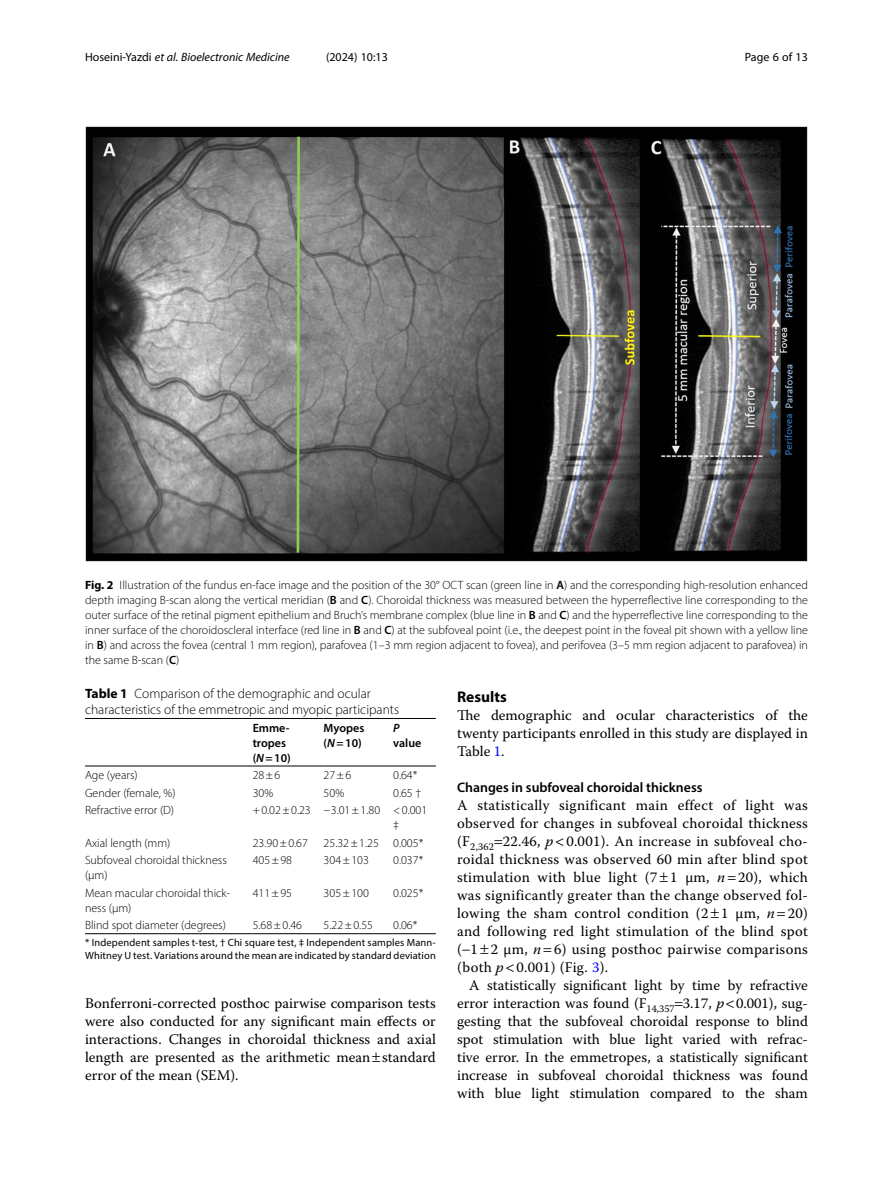
<style>
.page{position:relative;width:893px;height:1191px;background:#fff}
.page>*{position:absolute;margin:0;border:0;box-sizing:border-box;transform-origin:0 0}
.Head_1{font:700 15.45px "Myriad Pro";color:#000}
.Body_Text_Indent{font:14.7px/18px "Warnock Pro";color:#000;text-align:justify}
.Body_Text{font:14.7px/18px "Warnock Pro";letter-spacing:.01em;color:#000;text-align:justify}
.Head_2{font:600 13.8px "Myriad Pro";color:#000}
.Table_Caption{font:300 13.5px/16.5px "Myriad Pro";color:#000}
.Figure_Caption{font:300 12px/15px "Myriad Pro";color:#000;text-align:justify}
.Table_Body{font:300 12px/15px "Myriad Pro";color:#000}
.t1{font:italic 12px "Myriad Pro";color:#000}
.Table_Head{font:600 12px/15px "Myriad Pro";color:#000}
.t2{font:12px "Myriad Pro";color:#000}
.Table_Footnote{font:10.5px/12.8px "Myriad Pro";letter-spacing:.01em;color:#000}
.s1{font-style:normal}
.s2{font-weight:700}
.s3{font-weight:600}
.s4{font-style:italic}
.s5{color:#00f}
</style>
<div class="page">
<hr style="left:85px;top:765px;width:168px;height:1px;background:#000">
<hr style="left:253px;top:718px;width:71px;height:1px;background:#000">
<hr style="left:253px;top:765px;width:71px;height:1px;background:#000">
<hr style="left:324px;top:718px;width:69px;height:1px;background:#000">
<hr style="left:324px;top:765px;width:69px;height:1px;background:#000">
<hr style="left:393px;top:718px;width:43px;height:1px;background:#000">
<hr style="left:393px;top:765px;width:43px;height:1px;background:#000">
<hr style="left:253px;top:933px;width:71px;height:1px;background:#000">
<hr style="left:324px;top:933px;width:69px;height:1px;background:#000">
<hr style="left:393px;top:933px;width:43px;height:1px;background:#000">
<hr style="left:85px;top:933px;width:168px;height:1px;background:#000">
<hr style="left:85px;top:718px;width:168px;height:1px;background:#000">
<img style="left:85px;top:126px;width:723px;height:436px">
<p class="t1" style="left:85px;top:50px;width:206px"><span class="s1">Hoseini-Yazdi</span> et al. Bioelectronic Medicine</p>
<p class="t2" style="left:326px;top:50px;width:63px">(2024) 10:13</p>
<p class="t2" style="left:745px;top:50px;width:65px">Page 6 of 13</p>
<p class="Figure_Caption" style="left:85px;top:577px;width:724px"><span class="s2">Fig. 2</span> Illustration of the fundus en-face image and the position of the 30° OCT scan (green line in <span class="s3">A</span>) and the corresponding high-resolution enhanced depth imaging B-scan along the vertical meridian (<span class="s3">B</span> and <span class="s3">C</span>). Choroidal thickness was measured between the hyperreflective line corresponding to the outer surface of the retinal pigment epithelium and Bruch’s membrane complex (blue line in <span class="s3">B</span> and <span class="s3">C</span>) and the hyperreflective line corresponding to the inner surface of the choroidoscleral interface (red line in <span class="s3">B</span> and <span class="s3">C</span>) at the subfoveal point (i.e., the deepest point in the foveal pit shown with a yellow line in <span class="s3">B</span>) and across the fovea (central 1 mm region), parafovea (1–3 mm region adjacent to fovea), and perifovea (3–5 mm region adjacent to parafovea) in the same B-scan (<span class="s3">C</span>)</p>
<p class="Table_Caption" style="left:85px;top:685px;width:316px"><span class="s2">Table 1</span> Comparison of the demographic and ocular characteristics of the emmetropic and myopic participants</p>
<p class="Table_Head" style="left:253px;top:720px;width:40px">Emme&shy;tropes (<span class="s4">N</span>=10)</p>
<p class="Table_Head" style="left:324px;top:720px;width:42px">Myopes (<span class="s4">N</span>=10)</p>
<p class="Table_Head" style="left:393px;top:720px;width:30px"><span class="s4">P </span>value</p>
<p class="Table_Body" style="left:85px;top:767px;width:54px">Age (years)</p>
<p class="Table_Body" style="left:253px;top:767px;width:29px">28±6</p>
<p class="Table_Body" style="left:324px;top:767px;width:29px">27±6</p>
<p class="Table_Body" style="left:393px;top:767px;width:26px">0.64*</p>
<p class="Table_Body" style="left:85px;top:785px;width:92px">Gender (female, %)</p>
<p class="Table_Body" style="left:253px;top:785px;width:22px">30%</p>
<p class="Table_Body" style="left:324px;top:785px;width:22px">50%</p>
<p class="Table_Body" style="left:393px;top:785px;width:30px">0.65 †</p>
<p class="Table_Body" style="left:85px;top:802px;width:91px">Refractive error (D)</p>
<p class="Table_Body" style="left:253px;top:802px;width:60px">+0.02±0.23</p>
<p class="Table_Body" style="left:324px;top:802px;width:58px">−3.01±1.80</p>
<p class="Table_Body" style="left:393px;top:802px;width:36px">&lt;0.001 ‡</p>
<p class="Table_Body" style="left:85px;top:835px;width:87px">Axial length (mm)</p>
<p class="Table_Body" style="left:253px;top:835px;width:57px">23.90±0.67</p>
<p class="Table_Body" style="left:324px;top:835px;width:57px">25.32±1.25</p>
<p class="Table_Body" style="left:393px;top:835px;width:32px">0.005*</p>
<p class="Table_Body" style="left:85px;top:852px;width:143px">Subfoveal choroidal thickness (µm)</p>
<p class="Table_Body" style="left:253px;top:852px;width:41px">405±98</p>
<p class="Table_Body" style="left:324px;top:852px;width:47px">304±103</p>
<p class="Table_Body" style="left:393px;top:852px;width:32px">0.037*</p>
<p class="Table_Body" style="left:85px;top:885px;width:147px">Mean macular choroidal thick&shy;ness (µm)</p>
<p class="Table_Body" style="left:253px;top:885px;width:41px">411±95</p>
<p class="Table_Body" style="left:324px;top:885px;width:47px">305±100</p>
<p class="Table_Body" style="left:393px;top:885px;width:32px">0.025*</p>
<p class="Table_Body" style="left:85px;top:917px;width:142px">Blind spot diameter (degrees)</p>
<p class="Table_Body" style="left:253px;top:917px;width:51px">5.68±0.46</p>
<p class="Table_Body" style="left:324px;top:917px;width:51px">5.22±0.55</p>
<p class="Table_Body" style="left:393px;top:917px;width:26px">0.06*</p>
<p class="Table_Footnote" style="left:85px;top:935px;width:352px">* Independent samples t-test, † Chi square test, ‡ Independent samples Mann-<br>Whitney U test. Variations around the mean are indicated by standard deviation</p>
<p class="Body_Text_Indent" style="left:85px;top:994px;width:352px">Bonferroni-corrected posthoc pairwise comparison tests were also conducted for any significant main effects or interactions. Changes in choroidal thickness and axial length are presented as the arithmetic mean standard error of the mean (SEM).</p>
<p class="Head_1" style="left:457px;top:687px;width:51px">Results</p>
<p class="Body_Text" style="left:457px;top:706px;width:352px">The demographic and ocular characteristics of the twenty participants enrolled in this study are displayed in Table <span class="s5">1</span>.</p>
<p class="Head_2" style="left:457px;top:779px;width:247px">Changes in subfoveal choroidal thickness</p>
<p class="Body_Text" style="left:457px;top:796px;width:352px">A statistically significant main effect of light was observed for changes in subfoveal choroidal thickness (F<sub>2,362</sub> 22.46, <span class="s4">p</span> 0.001). An increase in subfoveal cho&shy;roidal thickness was observed 60 min after blind spot stimulation with blue light (7 1 μm, <span class="s4">n</span> 20), which was significantly greater than the change observed fol&shy;lowing the sham control condition (2 1 μm, <span class="s4">n</span> 20) and following red light stimulation of the blind spot (−1 2 μm, <span class="s4">n</span> 6) using posthoc pairwise comparisons (both <span class="s4">p</span> 0.001) (Fig. <span class="s5">3</span>).</p>
<p class="Body_Text_Indent" style="left:457px;top:976px;width:352px;text-indent:12px">A statistically significant light by time by refractive error interaction was found (F<sub>14,357</sub> 3.17, <span class="s4">p</span> 0.001), sug&shy;gesting that the subfoveal choroidal response to blind spot stimulation with blue light varied with refrac&shy;tive error. In the emmetropes, a statistically significant increase in subfoveal choroidal thickness was found with blue light stimulation compared to the sham</p>
</div>
